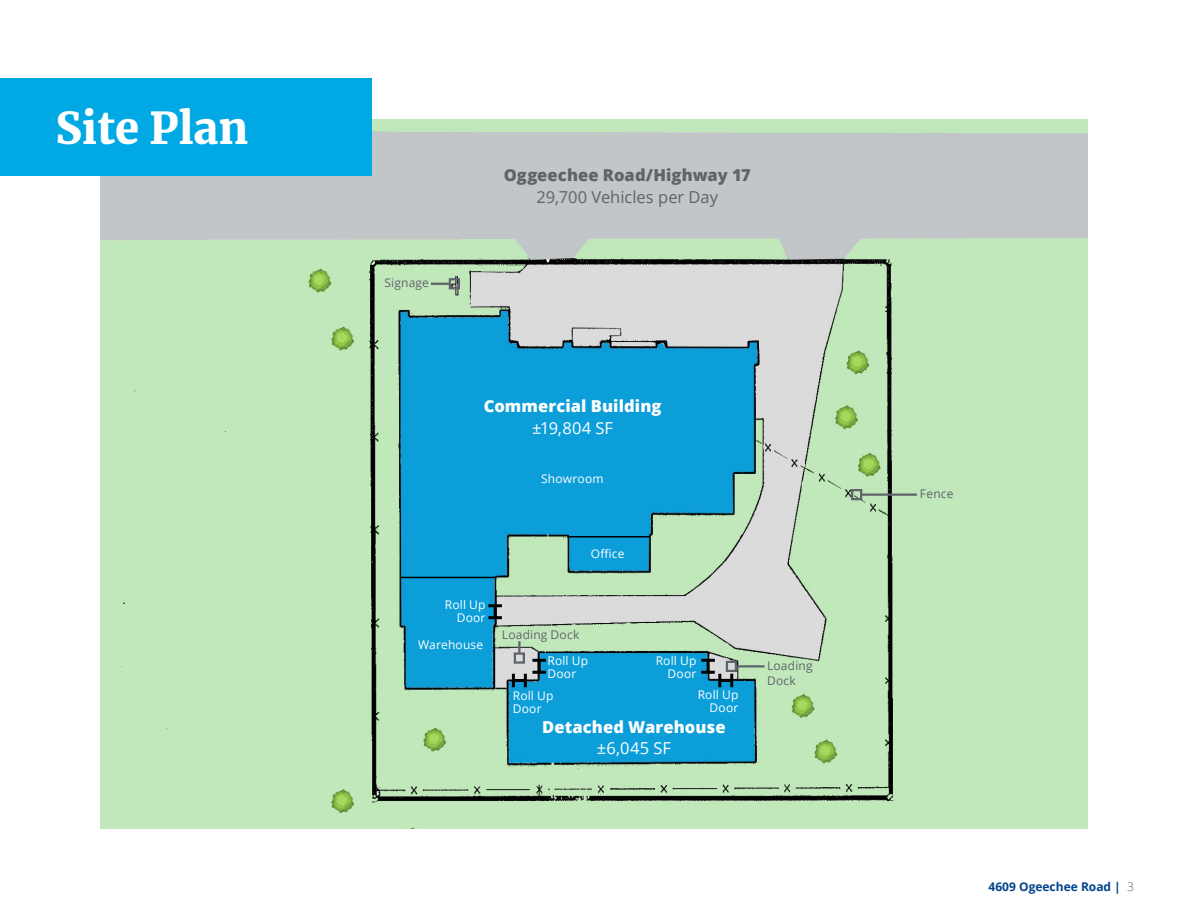
<style>
.page{position:relative;width:1188px;height:918px;background:#fff}
.page>*{position:absolute;margin:0;border:0;box-sizing:border-box;transform-origin:0 0}
.t1{font:900 43.5px "Merriweather";color:#fff}
.t2{font:800 16.5px "Open Sans";letter-spacing:.005em;color:#fff}
.t3{font:800 16.5px "Open Sans";letter-spacing:.005em;color:#5f636a}
.t4{font:16.5px "Open Sans";color:#5f636a}
.t5{font:16.5px "Open Sans";color:#fff}
.t6{font:12px/12.8px "Open Sans";letter-spacing:.015em;color:#fff;text-align:right}
.t7{font:12px/14.2px "Open Sans";letter-spacing:.015em;color:#5f636a}
.t8{font:700 12px "Open Sans";color:#00438c}
.s1{font-weight:300;color:#5f636a}
</style>
<div class="page">
<img style="left:100px;top:120px;width:988px;height:708px">
<div style="left:0;top:79px;width:372px;height:97px;background:#00a8e4"></div>
<hr style="left:568px;top:536px;width:82px;height:2px;background:#000">
<hr style="left:401px;top:577px;width:96px;height:1px;background:#000">
<svg style="left:494px;top:607px;width:3px;height:9px"></svg>
<hr style="left:488px;top:604px;width:14px;height:3px;background:#000">
<hr style="left:488px;top:616px;width:14px;height:3px;background:#000">
<svg style="left:538px;top:662px;width:3px;height:9px"></svg>
<hr style="left:532px;top:659px;width:14px;height:3px;background:#000">
<hr style="left:532px;top:671px;width:14px;height:3px;background:#000">
<svg style="left:707px;top:662px;width:3px;height:9px"></svg>
<hr style="left:701px;top:659px;width:14px;height:3px;background:#000">
<hr style="left:701px;top:671px;width:14px;height:3px;background:#000">
<svg style="left:512px;top:674px;width:15px;height:13px"></svg>
<svg style="left:718px;top:674px;width:15px;height:13px"></svg>
<hr style="left:861px;top:494px;width:56px;height:2px;background:#5f636a">
<div style="left:851px;top:489px;width:11px;height:11px;border:2px solid #5f636a"></div>
<svg style="left:431px;top:283px;width:18px;height:2px"></svg>
<div style="left:449px;top:278px;width:11px;height:11px;border:2px solid #5f636a"></div>
<hr style="left:736px;top:665px;width:29px;height:3px;background:#5f636a">
<div style="left:726px;top:661px;width:11px;height:11px;border:2px solid #5f636a"></div>
<svg style="left:518px;top:641px;width:3px;height:11px"></svg>
<div style="left:514px;top:652px;width:11px;height:12px;border:2px solid #5f636a"></div>
<h1 class="t1" style="left:56px;top:98px;width:195px">Site Plan</h1>
<p class="t7" style="left:384px;top:275px;width:46px">Signage</p>
<h2 class="t3" style="left:504px;top:163px;width:249px">Oggeechee Road/Highway 17</h2>
<h2 class="t4" style="left:537px;top:186px;width:183px">29,700 Vehicles per Day</h2>
<h2 class="t2" style="left:484px;top:394px;width:179px">Commercial Building</h2>
<h2 class="t5" style="left:532px;top:417px;width:83px">±19,804 SF</h2>
<p class="t6" style="left:541px;top:472px;width:64px">Showroom</p>
<p class="t6" style="left:445px;top:598px;width:42px">Roll Up<br>Door</p>
<p class="t6" style="left:418px;top:638px;width:67px">Warehouse</p>
<p class="t6" style="left:591px;top:547px;width:35px">Office</p>
<p class="t7" style="left:502px;top:627px;width:79px">Loading Dock</p>
<p class="t6" style="left:547px;top:654px;width:42px;text-align:left">Roll Up<br>Door</p>
<p class="t6" style="left:513px;top:689px;width:42px;text-align:left">Roll Up<br>Door</p>
<p class="t6" style="left:698px;top:688px;width:42px">Roll Up<br>Door</p>
<p class="t6" style="left:656px;top:654px;width:42px">Roll Up<br>Door</p>
<h2 class="t2" style="left:542px;top:714px;width:185px">Detached Warehouse</h2>
<h2 class="t5" style="left:597px;top:737px;width:75px">±6,045 SF</h2>
<p class="t7" style="left:767px;top:659px;width:47px">Loading<br>Dock</p>
<p class="t7" style="left:920px;top:486px;width:35px">Fence</p>
<p class="t8" style="left:989px;top:878px;width:147px">4609 Ogeechee Road | <span class="s1">3</span></p>
</div>
